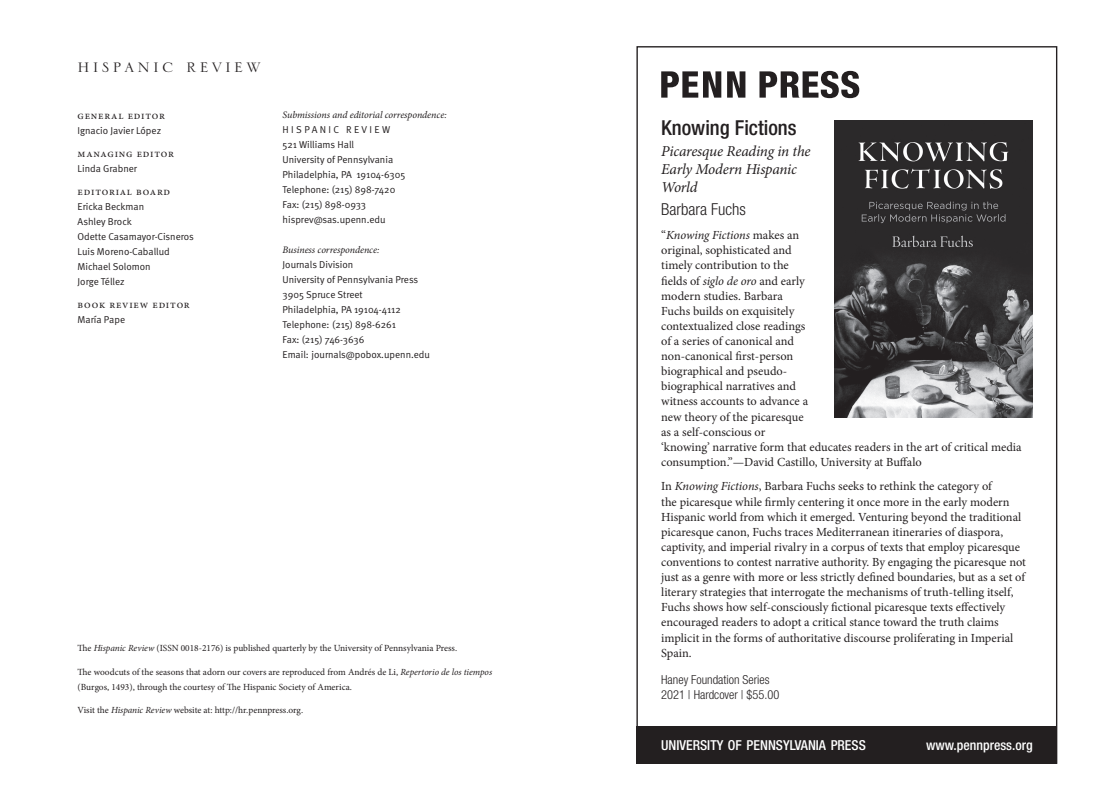
<style>
.page{position:relative;width:1117px;height:810px;background:#fff}
.page>*{position:absolute;margin:0;border:0;box-sizing:border-box;transform-origin:0 0}
.t1{font:22.5px "Serlio LH";letter-spacing:.14em;color:#231f20}
.t2{font:500 condensed 20.62px "Helvetica Neue LT Std";color:#231f20}
.t3{font:300 condensed 16.5px "Helvetica Neue LT Std";color:#231f20}
.t4{font:italic 15.12px/17.9px "Minion Pro";letter-spacing:-.015em;color:#231f20}
.t5{font:500 condensed 13.75px "Helvetica Neue LT Std";color:#fff}
.t6{font:12.38px/15.1px "Minion Pro";color:#231f20}
.t7{font:300 condensed 12.38px/14.9px "Helvetica Neue LT Std";color:#231f20}
.t8{font:11.25px "Minion Pro";letter-spacing:.07em;color:#231f20}
.t9{font:10px "Meta Normal";color:#231f20}
.t10{font:italic 10px "Minion Pro";letter-spacing:-.01em;color:#231f20}
.t11{font:10px "Meta Normal";letter-spacing:.24em;color:#231f20}
.t12{font:9.38px/15px "Minion Pro";color:#231f20}
.s1{font-style:italic}
</style>
<div class="page">
<div style="left:636px;top:727px;width:421px;height:37px;background:#231f20"></div>
<svg style="left:661px;top:71px;width:60px;height:27px"></svg>
<svg style="left:727px;top:71px;width:18px;height:27px"></svg>
<svg style="left:759px;top:71px;width:100px;height:27px"></svg>
<img style="left:834px;top:120px;width:198px;height:297px">
<p class="t1" style="left:78px;top:55px;width:185px">hispanic review</p>
<p class="t8" style="left:78px;top:107px;width:89px">general editor</p>
<p class="t9" style="left:78px;top:124px;width:85px">Ignacio Javier López</p>
<p class="t8" style="left:78px;top:146px;width:98px">managing editor</p>
<p class="t9" style="left:78px;top:162px;width:61px">Linda Grabner</p>
<p class="t8" style="left:78px;top:184px;width:94px">editorial board</p>
<p class="t9" style="left:78px;top:201px;width:68px">Ericka Beckman</p>
<p class="t9" style="left:78px;top:216px;width:56px">Ashley Brock</p>
<p class="t9" style="left:78px;top:231px;width:118px">Odette Casamayor-Cisneros</p>
<p class="t9" style="left:78px;top:246px;width:94px">Luis Moreno-Caballud</p>
<p class="t9" style="left:78px;top:261px;width:75px">Michael Solomon</p>
<p class="t9" style="left:78px;top:276px;width:49px">Jorge Téllez</p>
<p class="t8" style="left:78px;top:297px;width:114px">book review editor</p>
<p class="t9" style="left:78px;top:314px;width:49px">María Pape</p>
<p class="t10" style="left:283px;top:108px;width:166px">Submissions and editorial correspondence:</p>
<p class="t11" style="left:283px;top:124px;width:109px">HISPANIC REVIEW</p>
<p class="t9" style="left:283px;top:139px;width:73px">521 Williams Hall</p>
<p class="t9" style="left:283px;top:154px;width:112px">University of Pennsylvania</p>
<p class="t9" style="left:283px;top:169px;width:124px">Philadelphia, PA 19104-6305</p>
<p class="t9" style="left:283px;top:184px;width:114px">Telephone: (215) 898-7420</p>
<p class="t9" style="left:283px;top:199px;width:85px">Fax: (215) 898-0933</p>
<p class="t9" style="left:283px;top:214px;width:104px">hisprev@sas.upenn.edu</p>
<p class="t10" style="left:283px;top:243px;width:98px">Business correspondence:</p>
<p class="t9" style="left:283px;top:259px;width:72px">Journals Division</p>
<p class="t9" style="left:283px;top:274px;width:137px">University of Pennsylvania Press</p>
<p class="t9" style="left:283px;top:289px;width:82px">3905 Spruce Street</p>
<p class="t9" style="left:283px;top:304px;width:120px">Philadelphia, PA 19104-4112</p>
<p class="t9" style="left:283px;top:319px;width:115px">Telephone: (215) 898-6261</p>
<p class="t9" style="left:283px;top:334px;width:83px">Fax: (215) 746-3636</p>
<p class="t9" style="left:283px;top:349px;width:149px">Email: journals@pobox.upenn.edu</p>
<p class="t12" style="left:78px;top:641px;width:381px">The <span class="s1">Hispanic Review</span> (ISSN 0018-2176) is published quarterly by the University of Pennsylvania Press.</p>
<p class="t12" style="left:78px;top:664px;width:416px">The woodcuts of the seasons that adorn our covers are reproduced from Andrés de Li, <span class="s1">Repertorio de los tiempos </span>(Burgos, 1493), through the courtesy of The Hispanic Society of America.</p>
<p class="t12" style="left:78px;top:703px;width:227px">Visit the <span class="s1">Hispanic Review</span> website at: http://hr.pennpress.org.</p>
<p class="t2" style="left:661px;top:115px;width:137px">Knowing Fictions</p>
<p class="t4" style="left:661px;top:142px;width:151px">Picaresque Reading in the<br>Early Modern Hispanic<br>World</p>
<p class="t3" style="left:661px;top:199px;width:86px">Barbara Fuchs</p>
<p class="t6" style="left:661px;top:228px;width:362px">“<span class="s1">Knowing Fictions</span> makes an<br>original, sophisticated and<br>timely contribution to the<br>fields of <span class="s1">siglo de oro</span> and early<br>modern studies. Barbara<br>Fuchs builds on exquisitely<br>contextualized close readings<br>of a series of canonical and<br>non-canonical first-person<br>biographical and pseudo-<br>biographical narratives and<br>witness accounts to advance a<br>new theory of the picaresque<br>as a self-conscious or<br>‘knowing’ narrative form that educates readers in the art of critical media consumption.”—David Castillo, University at Buffalo</p>
<p class="t6" style="left:661px;top:479px;width:366px">In <span class="s1">Knowing Fictions</span>, Barbara Fuchs seeks to rethink the category of<br>the picaresque while firmly centering it once more in the early modern Hispanic world from which it emerged. Venturing beyond the traditional picaresque canon, Fuchs traces Mediterranean itineraries of diaspora, captivity, and imperial rivalry in a corpus of texts that employ picaresque conventions to contest narrative authority. By engaging the picaresque not just as a genre with more or less strictly defined boundaries, but as a set of literary strategies that interrogate the mechanisms of truth-telling itself, Fuchs shows how self-consciously fictional picaresque texts effectively encouraged readers to adopt a critical stance toward the truth claims implicit in the forms of authoritative discourse proliferating in Imperial Spain.</p>
<p class="t7" style="left:661px;top:672px;width:120px">Haney Foundation Series<br>2021 | Hardcover | $55.00</p>
<p class="t5" style="left:661px;top:737px;width:206px">UNIVERSITY OF PENNSYLVANIA PRESS</p>
<p class="t5" style="left:926px;top:737px;width:108px">www.pennpress.org</p>
</div>
